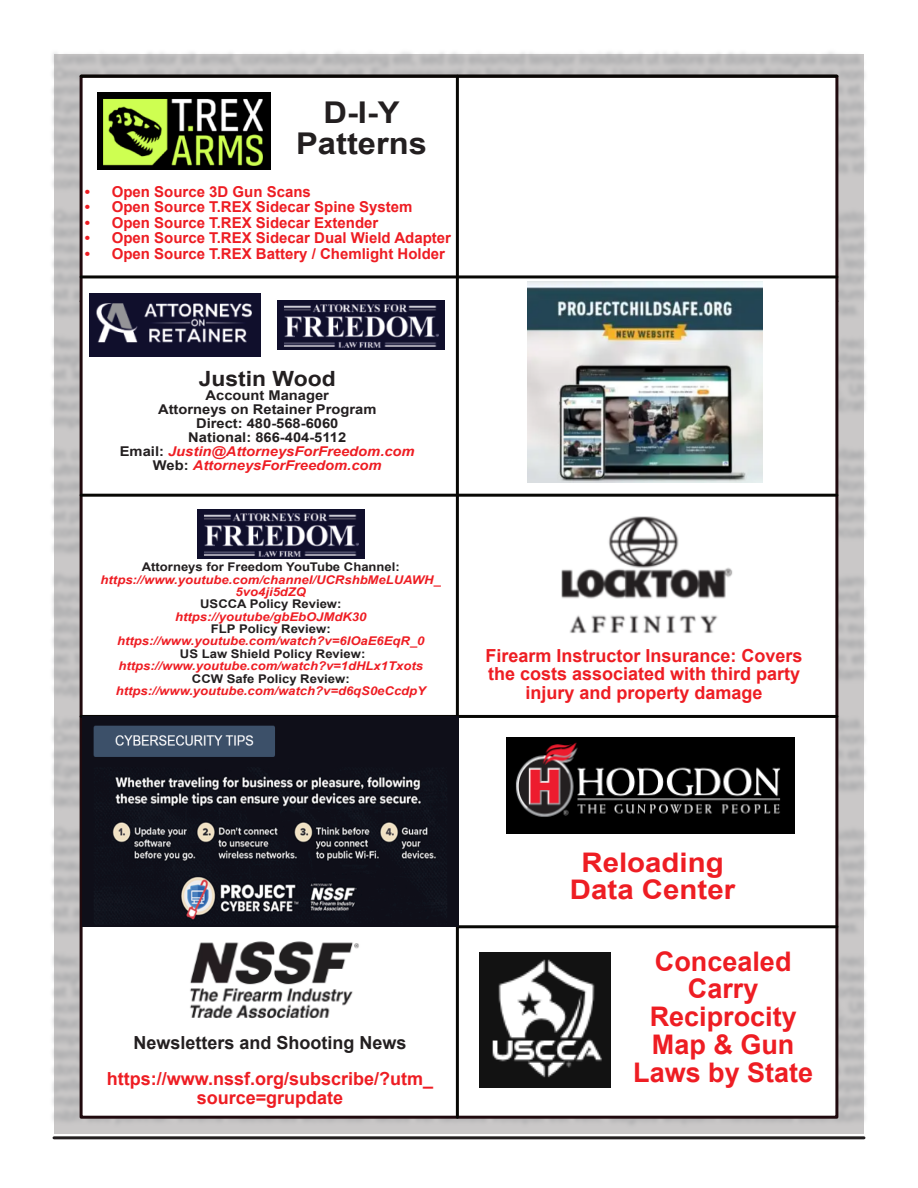
<style>
.page{position:relative;width:918px;height:1188px;background:#fff}
.page>*{position:absolute;margin:0;border:0;box-sizing:border-box;transform-origin:0 0}
.t1{font:700 30px "Arial";color:#231f20;scale:1.09 1}
.t2{font:700 27px "Arial";color:#ee1d23}
.t3{font:700 27px "Arial";color:#ee1d23;scale:1.09 1}
.t4{font:700 21px "Arial";color:#231f20;scale:1.09 1}
.t5{font:700 18px "Arial";color:#ee1d23}
.t6{font:700 18px "Arial";color:#231f20}
.t7{font:700 15px "Arial";color:#ee1d23}
.t8{font:700 13.5px "Arial";color:#231f20;scale:1.09 1}
.t9{font:italic 700 13.5px "Arial";color:#ee1d23;scale:1.09 1}
.t10{font:italic 700 12px "Arial";color:#ee1d23;scale:1.09 1}
.t11{font:700 12px "Arial";color:#231f20;scale:1.09 1}
.s1{font-style:normal;color:#231f20}
</style>
<div class="page">
<img style="left:52px;top:52px;width:814px;height:1076px">
<hr style="left:54px;top:1136px;width:810px;height:3px;background:#231f20">
<div style="left:80px;top:75px;width:758px;height:1044px;background:#fff;border:3px solid #200a0e"></div>
<hr style="left:457px;top:925px;width:380px;height:3px;background:#080704">
<img style="left:98px;top:92px;width:172px;height:77px">
<img style="left:197px;top:509px;width:167px;height:49px">
<img style="left:278px;top:300px;width:167px;height:49px">
<img style="left:90px;top:293px;width:170px;height:63px">
<hr style="left:81px;top:715px;width:756px;height:3px;background:#080704">
<hr style="left:81px;top:494px;width:756px;height:3px;background:#080704">
<hr style="left:456px;top:76px;width:3px;height:1041px;background:#080704">
<img style="left:83px;top:716px;width:376px;height:211px">
<img style="left:561px;top:516px;width:172px;height:117px">
<img style="left:506px;top:737px;width:288px;height:97px">
<img style="left:480px;top:953px;width:131px;height:135px">
<hr style="left:81px;top:75px;width:756px;height:3px;background:#080704">
<hr style="left:81px;top:275px;width:756px;height:3px;background:#080704">
<img style="left:190px;top:941px;width:169px;height:78px">
<img style="left:527px;top:282px;width:235px;height:200px">
<p class="t1" style="left:323px;top:102px;width:72px">D-I-Y</p>
<p class="t1" style="left:296px;top:133px;width:122px">Patterns</p>
<p class="t7" style="left:85px;top:186px;width:228px">• Open Source 3D Gun Scans</p>
<p class="t7" style="left:85px;top:201px;width:329px">• Open Source T.REX Sidecar Spine System</p>
<p class="t7" style="left:85px;top:217px;width:295px">• Open Source T.REX Sidecar Extender</p>
<p class="t7" style="left:85px;top:232px;width:368px">• Open Source T.REX Sidecar Dual Wield Adapter</p>
<p class="t7" style="left:85px;top:248px;width:362px">• Open Source T.REX Battery / Chemlight Holder</p>
<p class="t4" style="left:199px;top:371px;width:127px">Justin Wood</p>
<p class="t8" style="left:206px;top:390px;width:115px">Account Manager</p>
<p class="t8" style="left:158px;top:404px;width:202px">Attorneys on Retainer Program</p>
<p class="t8" style="left:196px;top:418px;width:132px">Direct: 480-568-6060</p>
<p class="t8" style="left:188px;top:432px;width:146px">National: 866-404-5112</p>
<p class="t9" style="left:120px;top:446px;width:272px"><span class="s1">Email:</span> Justin@AttorneysForFreedom.com</p>
<p class="t9" style="left:153px;top:460px;width:211px"><span class="s1">Web:</span> AttorneysForFreedom.com</p>
<p class="t11" style="left:142px;top:562px;width:238px">Attorneys for Freedom YouTube Channel:</p>
<p class="t10" style="left:101px;top:575px;width:314px">https://www.youtube.com/channel/UCRshbMeLUAWH_</p>
<p class="t10" style="left:236px;top:587px;width:66px">5vo4ji5dZQ</p>
<p class="t11" style="left:200px;top:600px;width:131px">USCCA Policy Review:</p>
<p class="t10" style="left:175px;top:612px;width:177px">https://youtube/gbEbOJMdK30</p>
<p class="t11" style="left:211px;top:624px;width:111px">FLP Policy Review:</p>
<p class="t10" style="left:117px;top:637px;width:284px">https://www.youtube.com/watch?v=6IOaE6EqR_0</p>
<p class="t11" style="left:180px;top:649px;width:172px">US Law Shield Policy Review:</p>
<p class="t10" style="left:119px;top:662px;width:281px">https://www.youtube.com/watch?v=1dHLx1Txots</p>
<p class="t11" style="left:192px;top:674px;width:146px">CCW Safe Policy Review:</p>
<p class="t10" style="left:116px;top:686px;width:286px">https://www.youtube.com/watch?v=d6qS0eCcdpY</p>
<p class="t5" style="left:486px;top:649px;width:319px">Firearm Instructor Insurance: Covers</p>
<p class="t5" style="left:488px;top:667px;width:314px">the costs associated with third party</p>
<p class="t5" style="left:526px;top:686px;width:239px">injury and property damage</p>
<p class="t6" style="left:133px;top:1036px;width:275px">Newsletters and Shooting News</p>
<p class="t5" style="left:107px;top:1072px;width:328px">https://www.nssf.org/subscribe/?utm_</p>
<p class="t5" style="left:197px;top:1091px;width:148px">source=grupdate</p>
<p class="t3" style="left:581px;top:852px;width:132px">Reloading</p>
<p class="t3" style="left:570px;top:880px;width:153px">Data Center</p>
<p class="t2" style="left:655px;top:951px;width:138px">Concealed</p>
<p class="t2" style="left:688px;top:979px;width:72px">Carry</p>
<p class="t2" style="left:650px;top:1007px;width:149px">Reciprocity</p>
<p class="t2" style="left:652px;top:1035px;width:144px">Map &amp; Gun</p>
<p class="t2" style="left:633px;top:1062px;width:182px">Laws by State</p>
</div>
